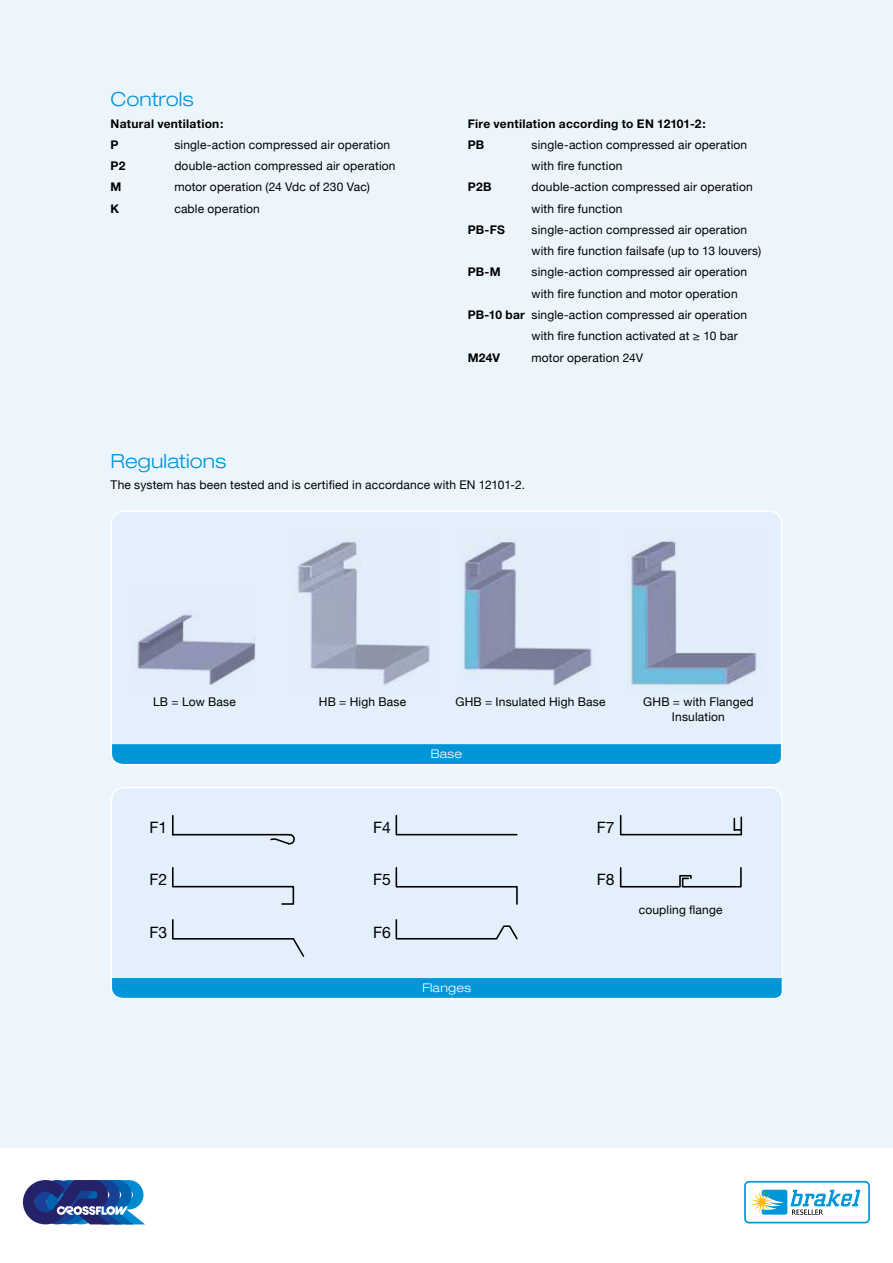
<style>
.page{position:relative;width:893px;height:1263px;background:#fff}
.page>*{position:absolute;margin:0;border:0;box-sizing:border-box;transform-origin:0 0}
.t1{font:300 expanded 19.5px "Helvetica Neue";letter-spacing:.005em;color:#0096d8}
.t2{font:15.75px "Helvetica Neue";color:#000}
.t3{font:12px/21.3px "Helvetica Neue";letter-spacing:.015em;color:#000}
.t4{font:700 12px/21.3px "Helvetica Neue";letter-spacing:.02em;color:#000}
.t5{font:300 expanded 12px "Helvetica Neue";letter-spacing:.025em;color:#fff}
.s1{font-weight:700}
</style>
<div class="page">
<div style="left:0;top:0;width:893px;height:1148px;background:#edf5fc"></div>
<div style="left:111px;top:787px;width:671px;height:210px;background:#e3effb;border-radius:13px"></div>
<div style="left:111px;top:787px;width:672px;height:211px;border:2px solid #fff;border-radius:13px"></div>
<svg style="left:110px;top:976px;width:673px;height:23px;background:#22a3dd"></svg>
<div style="left:111px;top:511px;width:671px;height:254px;background:#e3effb;border-radius:13px"></div>
<svg style="left:110px;top:743px;width:673px;height:23px;background:#23a4dd"></svg>
<img style="left:297px;top:541px;width:133px;height:144px">
<img style="left:463px;top:539px;width:129px;height:147px">
<img style="left:628px;top:538px;width:129px;height:147px">
<img style="left:137px;top:611px;width:118px;height:74px">
<svg style="left:172px;top:815px;width:133px;height:142px"></svg>
<svg style="left:395px;top:815px;width:123px;height:125px"></svg>
<svg style="left:619px;top:815px;width:123px;height:73px"></svg>
<svg style="left:22px;top:1180px;width:123px;height:45px;background:#4163a0"></svg>
<svg style="left:744px;top:1181px;width:126px;height:42px"></svg>
<h1 class="t1" style="left:111px;top:88px;width:84px">Controls</h1>
<p class="t4" style="left:111px;top:112px;width:114px">Natural ventilation:<br>P</p>
<p class="t3" style="left:174px;top:135px;width:217px">single-action compressed air operation</p>
<p class="t4" style="left:111px;top:155px;width:16px">P2</p>
<p class="t3" style="left:174px;top:156px;width:223px">double-action compressed air operation</p>
<p class="t4" style="left:111px;top:176px;width:12px">M</p>
<p class="t3" style="left:174px;top:177px;width:197px">motor operation (24 Vdc of 230 Vac)</p>
<p class="t4" style="left:111px;top:197px;width:10px">K</p>
<p class="t3" style="left:174px;top:198px;width:87px">cable operation</p>
<p class="t4" style="left:468px;top:112px;width:240px">Fire ventilation according to EN 12101-2:<br>PB</p>
<p class="t3" style="left:531px;top:135px;width:217px">single-action compressed air operation with fire function</p>
<p class="t4" style="left:468px;top:176px;width:25px">P2B</p>
<p class="t3" style="left:531px;top:177px;width:223px">double-action compressed air operation with fire function</p>
<p class="t4" style="left:468px;top:219px;width:39px">PB-FS</p>
<p class="t3" style="left:531px;top:220px;width:231px">single-action compressed air operation with fire function failsafe (up to 13 louvers)</p>
<p class="t4" style="left:468px;top:261px;width:34px">PB-M</p>
<p class="t3" style="left:531px;top:262px;width:217px">single-action compressed air operation</p>
<p class="t3" style="left:531px;top:283px;width:208px">with fire function and motor operation</p>
<p class="t3" style="left:468px;top:305px;width:281px"><span class="s1">PB-10 bar</span> single-action compressed air operation</p>
<p class="t3" style="left:531px;top:326px;width:208px">with fire function activated at ≥ 10 bar</p>
<p class="t4" style="left:468px;top:346px;width:34px">M24V</p>
<p class="t3" style="left:531px;top:347px;width:113px">motor operation 24V</p>
<h1 class="t1" style="left:111px;top:449px;width:117px">Regulations</h1>
<p class="t3" style="left:111px;top:475px;width:416px">The system has been tested and is certified in accordance with EN 12101-2.</p>
<p class="t3" style="left:153px;top:692px;width:84px">LB = Low Base</p>
<p class="t3" style="left:319px;top:692px;width:89px">HB = High Base</p>
<p class="t3" style="left:455px;top:692px;width:152px">GHB = Insulated High Base</p>
<p class="t3" style="left:643px;top:695px;width:112px;line-height:14.4px;text-align:center">GHB = with Flanged<br>Insulation</p>
<p class="t5" style="left:431px;top:747px;width:33px">Base</p>
<h2 class="t2" style="left:150px;top:817px;width:19px">F1</h2>
<h2 class="t2" style="left:373px;top:817px;width:19px">F4</h2>
<h2 class="t2" style="left:597px;top:817px;width:19px">F7</h2>
<h2 class="t2" style="left:150px;top:870px;width:19px">F2</h2>
<h2 class="t2" style="left:373px;top:870px;width:19px">F5</h2>
<h2 class="t2" style="left:597px;top:870px;width:19px">F8</h2>
<p class="t3" style="left:639px;top:900px;width:85px">coupling flange</p>
<h2 class="t2" style="left:150px;top:922px;width:19px">F3</h2>
<h2 class="t2" style="left:373px;top:922px;width:19px">F6</h2>
<p class="t5" style="left:422px;top:981px;width:50px">Flanges</p>
</div>
